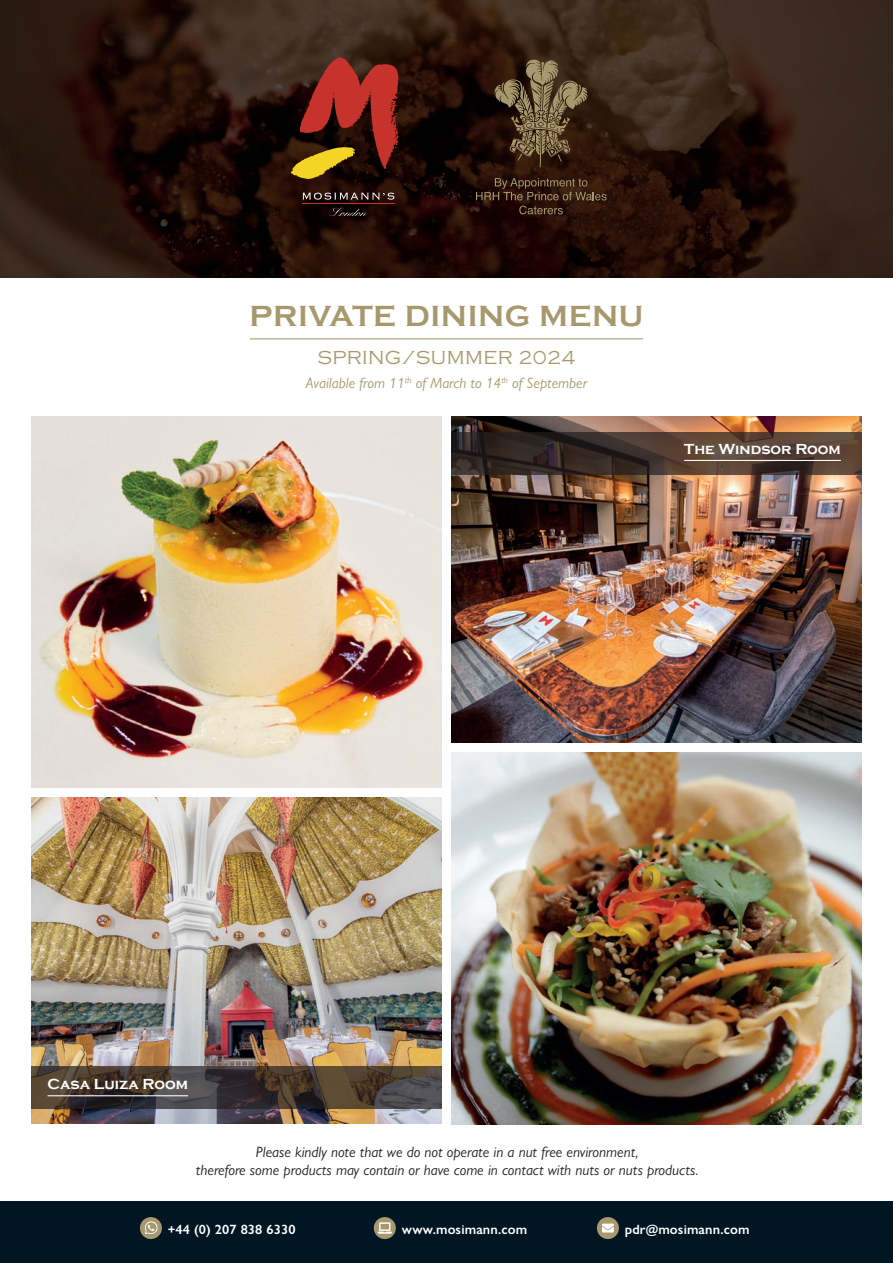
<style>
.page{position:relative;width:893px;height:1263px;background:#fff}
.page>*{position:absolute;margin:0;border:0;box-sizing:border-box;transform-origin:0 0}
.t1{font:700 30px "Copperplate Gothic";letter-spacing:.02em;color:#a7996d}
.t2{font:300 19.5px "Copperplate Gothic";letter-spacing:.02em;color:#a7996d}
.t3{font:italic 15px/18px "Gill Sans Nova";color:#231f20;text-align:center}
.t4{font:italic 15px "Gill Sans Nova";color:#a7996d}
.t5{font:700 15px "Copperplate Gothic";color:#fff}
.t6{font:600 13.5px "Gill Sans Nova";letter-spacing:.01em;color:#fff}
</style>
<div class="page">
<img style="left:451px;top:416px;width:411px;height:326px">
<svg style="left:0;top:0;width:893px;height:278px;background:#2a180f"></svg>
<div style="left:0;top:1201px;width:893px;height:62px;background:#011622"></div>
<div style="left:374px;top:1217px;width:22px;height:22px;background:#a7996d;border-radius:50%"></div>
<svg style="left:378px;top:1222px;width:14px;height:12px"></svg>
<div style="left:597px;top:1217px;width:22px;height:22px;background:#a7996d;border-radius:50%"></div>
<svg style="left:602px;top:1223px;width:12px;height:9px"></svg>
<hr style="left:302px;top:203px;width:92px;height:1px;background:#c5332c">
<svg style="left:303px;top:193px;width:91px;height:7px"></svg>
<svg style="left:330px;top:208px;width:37px;height:8px"></svg>
<svg style="left:291px;top:58px;width:107px;height:121px;background:#752d19"></svg>
<svg style="left:494px;top:60px;width:94px;height:107px;background:#54412b"></svg>
<svg style="left:476px;top:178px;width:131px;height:22px;background:#432c1b"></svg>
<svg style="left:519px;top:206px;width:44px;height:8px"></svg>
<img style="left:31px;top:417px;width:411px;height:370px">
<img style="left:31px;top:797px;width:411px;height:326px">
<svg style="left:451px;top:432px;width:411px;height:43px;background:#44352d"></svg>
<hr style="left:684px;top:460px;width:157px;height:1px;background:#fff">
<svg style="left:31px;top:1066px;width:411px;height:43px;background:#463c35"></svg>
<hr style="left:48px;top:1095px;width:140px;height:1px;background:#fff">
<svg style="left:140px;top:1217px;width:22px;height:22px"></svg>
<img style="left:451px;top:753px;width:411px;height:371px">
<hr style="left:250px;top:338px;width:393px;height:1px;background:#a7996d">
<h1 class="t1" style="left:250px;top:300px;width:395px">PRIVATE DINING MENU</h1>
<h2 class="t2" style="left:317px;top:347px;width:260px">SPRING/SUMMER 2024</h2>
<p class="t4" style="left:306px;top:374px;width:283px">Available from 11<sup>th</sup> of March to 14<sup>th</sup> of September</p>
<p class="t5" style="left:684px;top:441px;width:158px">The Windsor Room</p>
<p class="t5" style="left:48px;top:1076px;width:142px">Casa Luiza Room</p>
<p class="t3" style="left:196px;top:1143px;width:504px">Please kindly note that we do not operate in a nut free environment,<br>therefore some products may contain or have come in contact with nuts or nuts products.</p>
<p class="t6" style="left:168px;top:1221px;width:129px">+44 (0) 207 838 6330</p>
<p class="t6" style="left:402px;top:1221px;width:127px">www.mosimann.com</p>
<p class="t6" style="left:625px;top:1221px;width:126px">pdr@mosimann.com</p>
</div>
